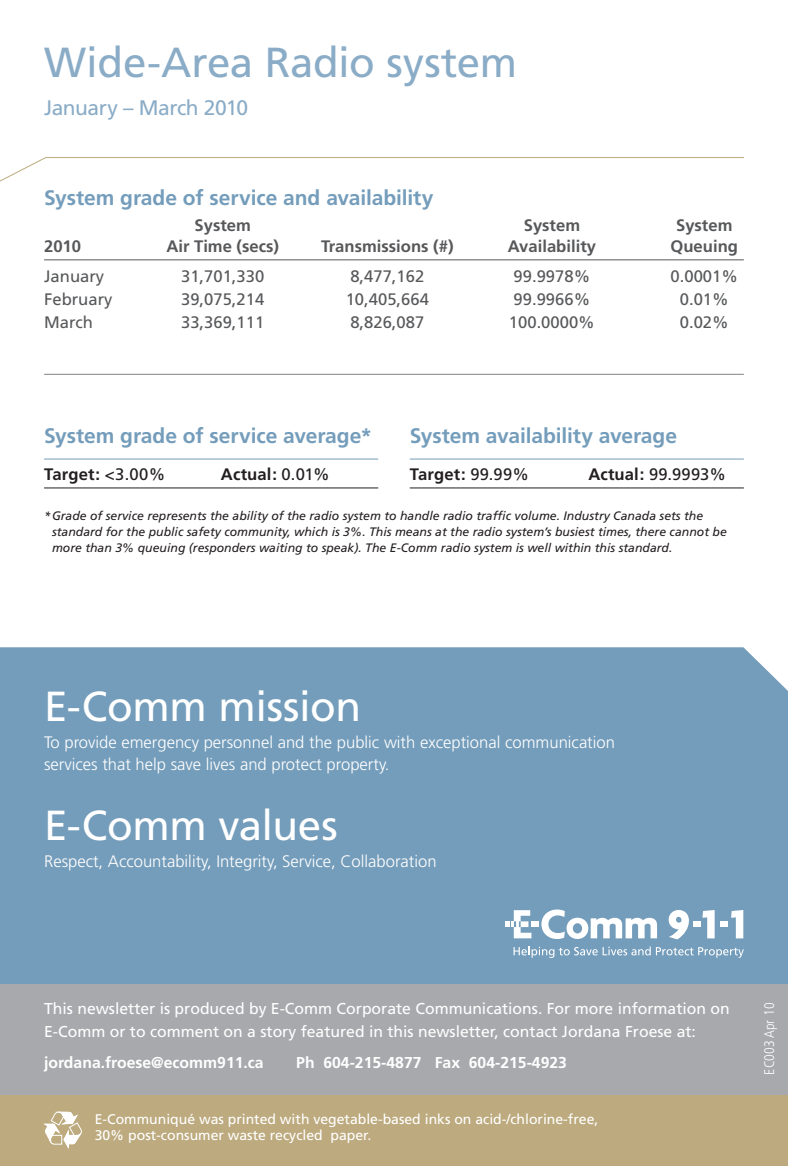
<style>
.page{position:relative;width:788px;height:1166px;background:#fff}
.page>*{position:absolute;margin:0;border:0;box-sizing:border-box;transform-origin:0 0}
.Hed_01{font:42px "Frutiger";letter-spacing:-.01em;color:#fff}
.Hed_01-2{font:42px "Frutiger";letter-spacing:-.005em;color:#8aacc7}
.Hed_04{font:700 21px "Frutiger";letter-spacing:-.005em;color:#749dbb}
.Hed_02{font:21px "Frutiger";letter-spacing:-.025em;color:#8aacc7}
.Body_intro{font:300 16.62px/22.8px "Frutiger";color:#fff}
.Body_intro-2{font:16.62px "Frutiger";color:#57585a}
.Body_Bold{font:700 16.62px "Frutiger";color:#57585a}
.t1{font:700 16.62px "Frutiger";letter-spacing:.005em;color:#231f20}
.t2{font:16.62px "Frutiger";letter-spacing:.015em;color:#231f20}
.new_para_intro{font:15.75px/22.8px "Frutiger";color:#fff}
.new_para_intro-2{font:700 15.75px "Frutiger";color:#fff}
.Para_Intro{font:14px/15.8px "Frutiger";color:#fff}
.t3{font:300 condensed 14px "Frutiger";color:#fff}
.ital_footnote{font:italic 12.25px/15.8px "Frutiger";color:#231f20}
.s1{font-weight:400}
.s2{font-weight:700}
</style>
<div class="page">
<div style="left:0;top:647px;width:788px;height:337px;background:#749dbb"></div>
<div style="left:0;top:984px;width:788px;height:182px;background:#a8a9ad"></div>
<div style="left:0;top:1096px;width:788px;height:70px;background:#bdaa7e"></div>
<svg style="left:43px;top:1111px;width:39px;height:38px"></svg>
<hr style="left:44px;top:259px;width:699px;height:1px;background:#57585a">
<hr style="left:44px;top:458px;width:334px;height:1px;background:#749dbb">
<hr style="left:44px;top:487px;width:334px;height:1px;background:#231f20">
<hr style="left:410px;top:458px;width:333px;height:1px;background:#749dbb">
<hr style="left:410px;top:487px;width:333px;height:1px;background:#231f20">
<svg style="left:513px;top:946px;width:230px;height:11px"></svg>
<svg style="left:541px;top:909px;width:116px;height:30px"></svg>
<div style="left:531px;top:921px;width:8px;height:6px;background:#fff"></div>
<svg style="left:668px;top:910px;width:21px;height:29px"></svg>
<svg style="left:702px;top:910px;width:12px;height:28px"></svg>
<svg style="left:731px;top:910px;width:12px;height:28px"></svg>
<div style="left:692px;top:921px;width:8px;height:6px;background:#fff"></div>
<div style="left:719px;top:921px;width:8px;height:6px;background:#fff"></div>
<svg style="left:505px;top:910px;width:26px;height:28px"></svg>
<hr style="left:44px;top:374px;width:699px;height:1px;background:#808285">
<svg style="left:0;top:157px;width:744px;height:25px"></svg>
<p class="Hed_01-2" style="left:44px;top:38px;width:474px">Wide-Area Radio system</p>
<p class="Hed_02" style="left:44px;top:96px;width:205px">January – March 2010</p>
<p class="Hed_04" style="left:44px;top:186px;width:391px">System grade of service and availability</p>
<p class="Body_Bold" style="left:194px;top:215px;width:58px">System</p>
<p class="Body_Bold" style="left:523px;top:215px;width:58px">System</p>
<p class="Body_Bold" style="left:676px;top:215px;width:58px">System</p>
<p class="Body_Bold" style="left:44px;top:236px;width:38px">2010</p>
<p class="Body_Bold" style="left:166px;top:236px;width:114px">Air Time (secs)</p>
<p class="Body_Bold" style="left:321px;top:236px;width:134px">Transmissions (#)</p>
<p class="Body_Bold" style="left:507px;top:236px;width:90px">Availability</p>
<p class="Body_Bold" style="left:670px;top:236px;width:69px">Queuing</p>
<p class="Body_intro-2" style="left:44px;top:267px;width:62px">January</p>
<p class="Body_intro-2" style="left:181px;top:267px;width:85px">31,701,330</p>
<p class="Body_intro-2" style="left:350px;top:267px;width:75px">8,477,162</p>
<p class="Body_intro-2" style="left:513px;top:267px;width:78px">99.9978%</p>
<p class="Body_intro-2" style="left:670px;top:267px;width:69px">0.0001%</p>
<p class="Body_intro-2" style="left:44px;top:289px;width:70px">February</p>
<p class="Body_intro-2" style="left:181px;top:289px;width:85px">39,075,214</p>
<p class="Body_intro-2" style="left:346px;top:289px;width:85px">10,405,664</p>
<p class="Body_intro-2" style="left:513px;top:289px;width:78px">99.9966%</p>
<p class="Body_intro-2" style="left:679px;top:289px;width:50px">0.01%</p>
<p class="Body_intro-2" style="left:44px;top:312px;width:50px">March</p>
<p class="Body_intro-2" style="left:181px;top:312px;width:85px">33,369,111</p>
<p class="Body_intro-2" style="left:350px;top:312px;width:75px">8,826,087</p>
<p class="Body_intro-2" style="left:509px;top:312px;width:87px">100.0000%</p>
<p class="Body_intro-2" style="left:679px;top:312px;width:50px">0.02%</p>
<p class="Hed_04" style="left:44px;top:423px;width:329px">System grade of service average*</p>
<p class="t1" style="left:44px;top:464px;width:123px">Target: <span class="s1">&lt;3.00%</span></p>
<p class="t1" style="left:221px;top:464px;width:110px">Actual: <span class="s1">0.01%</span></p>
<p class="Hed_04" style="left:410px;top:423px;width:269px">System availability average</p>
<p class="t1" style="left:410px;top:464px;width:121px">Target: <span class="s1">99.99%</span></p>
<p class="t2" style="left:588px;top:464px;width:139px"><span class="s2">Actual:</span> 99.9993%</p>
<p class="ital_footnote" style="left:52px;top:508px;width:676px;text-indent:-8px">*Grade of service represents the ability of the radio system to handle radio traffic volume. Industry Canada sets the standard for the public safety community, which is 3%. This means at the radio system’s busiest times, there cannot be more than 3% queuing (responders waiting to speak). The E-Comm radio system is well within this standard.</p>
<p class="Hed_01" style="left:44px;top:681px;width:318px">E-Comm mission</p>
<p class="Body_intro" style="left:44px;top:730px;width:572px">To provide emergency personnel and the public with exceptional communication services that help save lives and protect property.</p>
<p class="Hed_01" style="left:44px;top:801px;width:295px">E-Comm values</p>
<p class="Body_intro" style="left:44px;top:850px;width:394px">Respect, Accountability, Integrity, Service, Collaboration</p>
<p class="new_para_intro" style="left:44px;top:997px;width:687px">This newsletter is produced by E-Comm Corporate Communications. For more information on<br>E-Comm or to comment on a story featured in this newsletter, contact Jordana Froese at:</p>
<p class="new_para_intro-2" style="left:44px;top:1053px;width:221px">jordana.froese@ecomm911.ca</p>
<p class="new_para_intro-2" style="left:296px;top:1053px;width:272px">Ph 604-215-4877 Fax 604-215-4923</p>
<p class="Para_Intro" style="left:95px;top:1110px;width:505px">E-Communiqué was printed with vegetable-based inks on acid-/chlorine-free,<br>30% post-consumer waste recycled paper.</p>
<p class="t3" style="left:761px;top:1074px;width:74px;rotate:-90deg">EC003 Apr 10</p>
</div>
